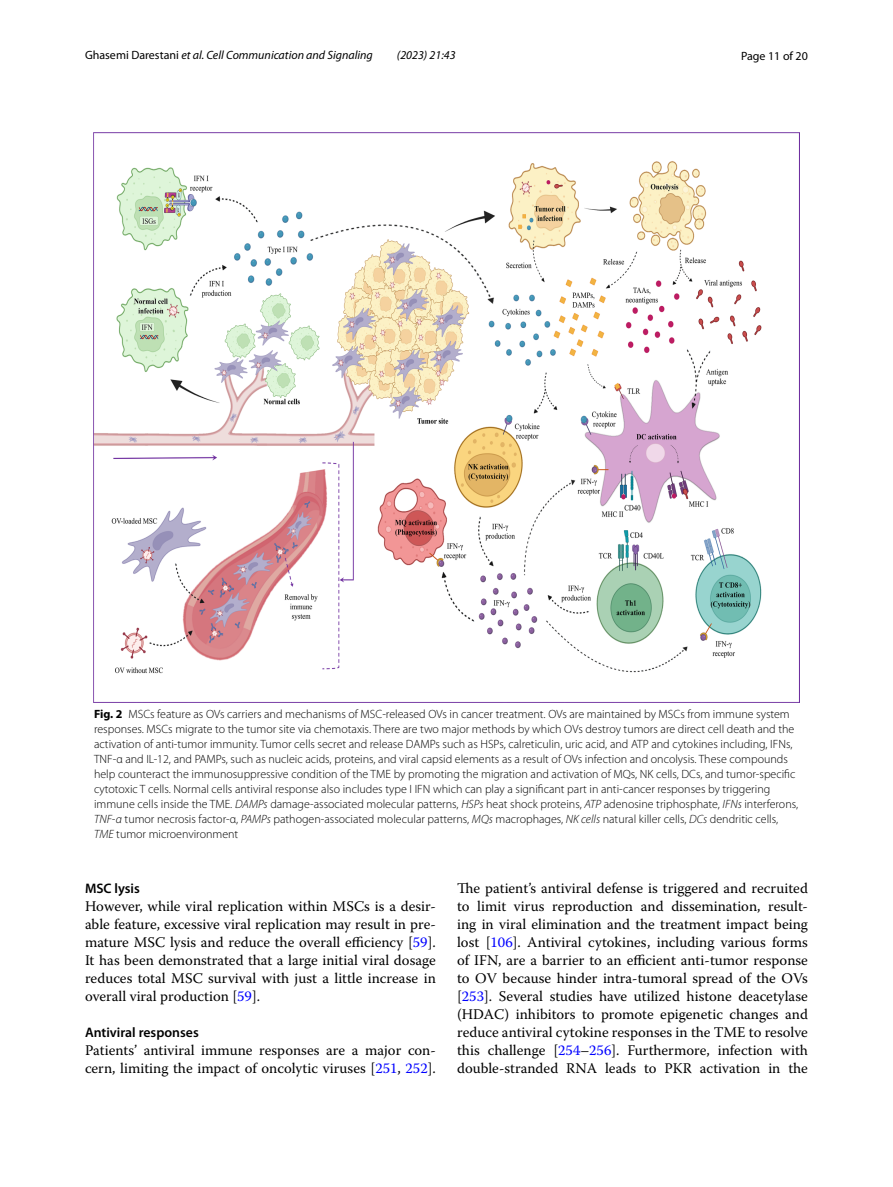
<style>
.page{position:relative;width:893px;height:1187px;background:#fff}
.page>*{position:absolute;margin:0;border:0;box-sizing:border-box;transform-origin:0 0}
.t1{font:14.7px/18px "Warnock Pro";color:#000;text-align:justify}
.t2{font:600 13.8px "Myriad Pro";color:#000}
.t3{font:300 12px/15px "Myriad Pro";color:#000}
.t4{font:italic 12px "Myriad Pro";color:#000}
.t5{font:12px "Myriad Pro";color:#000}
.s1{font-style:normal}
.s2{font-weight:700}
.s3{font-style:italic}
.s4{color:#00f}
</style>
<div class="page">
<img style="left:94px;top:133px;width:705px;height:569px">
<p class="t4" style="left:85px;top:48px;width:289px"><span class="s1">Ghasemi Darestani</span> et al. Cell Communication and Signaling</p>
<p class="t4" style="left:397px;top:48px;width:60px">(2023) 21:43</p>
<p class="t5" style="left:741px;top:48px;width:68px">Page 11 of 20</p>
<p class="t3" style="left:94px;top:706px;width:706px"><span class="s2">Fig. 2</span> MSCs feature as OVs carriers and mechanisms of MSC-released OVs in cancer treatment. OVs are maintained by MSCs from immune system responses. MSCs migrate to the tumor site via chemotaxis. There are two major methods by which OVs destroy tumors are direct cell death and the activation of anti-tumor immunity. Tumor cells secret and release DAMPs such as HSPs, calreticulin, uric acid, and ATP and cytokines including, IFNs, TNF-α and IL-12, and PAMPs, such as nucleic acids, proteins, and viral capsid elements as a result of OVs infection and oncolysis. These compounds help counteract the immunosuppressive condition of the TME by promoting the migration and activation of MQs, NK cells, DCs, and tumor-specific cytotoxic T cells. Normal cells antiviral response also includes type I IFN which can play a significant part in anti-cancer responses by triggering immune cells inside the TME. <span class="s3">DAMPs</span> damage-associated molecular patterns, <span class="s3">HSPs</span> heat shock proteins, <span class="s3">ATP</span> adenosine triphosphate, <span class="s3">IFNs</span> interferons, <span class="s3">TNF-α</span> tumor necrosis factor-α, <span class="s3">PAMPs</span> pathogen-associated molecular patterns, <span class="s3">MQs</span> macrophages, <span class="s3">NK cells</span> natural killer cells, <span class="s3">DCs</span> dendritic cells, <span class="s3">TME</span> tumor microenvironment</p>
<p class="t2" style="left:85px;top:879px;width:56px">MSC lysis</p>
<p class="t1" style="left:85px;top:896px;width:352px">However, while viral replication within MSCs is a desir&shy;able feature, excessive viral replication may result in pre&shy;mature MSC lysis and reduce the overall efficiency [<span class="s4">59</span>].<br>It has been demonstrated that a large initial viral dosage reduces total MSC survival with just a little increase in overall viral production [<span class="s4">59</span>].</p>
<p class="t2" style="left:85px;top:1023px;width:115px">Antiviral responses</p>
<p class="t1" style="left:85px;top:1040px;width:352px">Patients’ antiviral immune responses are a major con&shy;cern, limiting the impact of oncolytic viruses [<span class="s4">251</span>, <span class="s4">252</span>].</p>
<p class="t1" style="left:457px;top:878px;width:352px">The patient’s antiviral defense is triggered and recruited to limit virus reproduction and dissemination, result&shy;ing in viral elimination and the treatment impact being lost [<span class="s4">106</span>]. Antiviral cytokines, including various forms of IFN, are a barrier to an efficient anti-tumor response to OV because hinder intra-tumoral spread of the OVs [<span class="s4">253</span>]. Several studies have utilized histone deacetylase (HDAC) inhibitors to promote epigenetic changes and reduce antiviral cytokine responses in the TME to resolve this challenge [<span class="s4">254</span>–<span class="s4">256</span>]. Furthermore, infection with double-stranded RNA leads to PKR activation in the</p>
</div>
